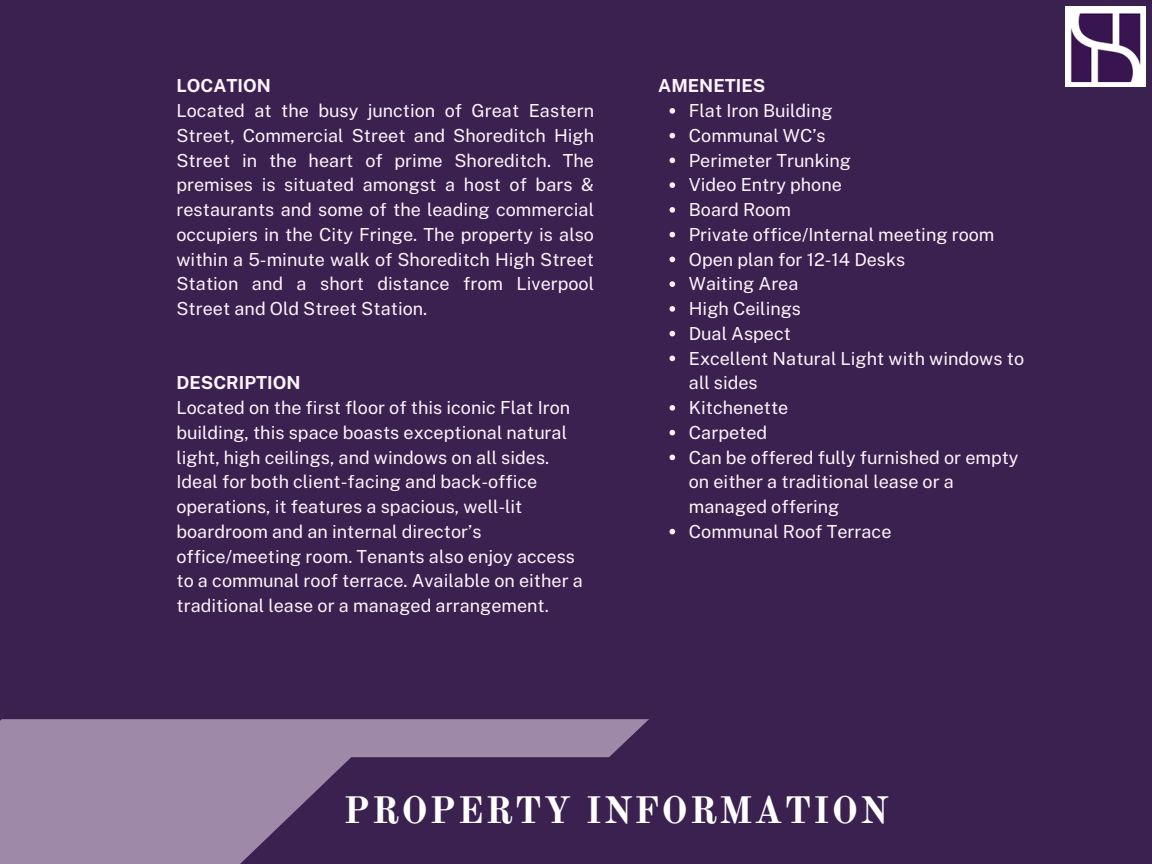
<style>
.page{position:relative;width:1152px;height:864px;background:#3b214f}
.page>*{position:absolute;margin:0;border:0;box-sizing:border-box;transform-origin:0 0}
.t1{font:700 37.5px "Old Standard";letter-spacing:.05em;color:#fff}
.t2{font:18px/24.8px "Public Sans";color:#fef4fe}
.t3{font:700 18px "Public Sans";color:#fef4fe}
</style>
<div class="page">
<svg style="left:670px;top:108px;width:5px;height:6px"></svg>
<svg style="left:670px;top:133px;width:5px;height:5px"></svg>
<svg style="left:670px;top:158px;width:5px;height:5px"></svg>
<svg style="left:670px;top:182px;width:5px;height:6px"></svg>
<svg style="left:670px;top:207px;width:5px;height:6px"></svg>
<svg style="left:670px;top:232px;width:5px;height:5px"></svg>
<svg style="left:670px;top:257px;width:5px;height:5px"></svg>
<svg style="left:670px;top:281px;width:5px;height:6px"></svg>
<svg style="left:670px;top:306px;width:5px;height:6px"></svg>
<svg style="left:670px;top:331px;width:5px;height:5px"></svg>
<svg style="left:670px;top:356px;width:5px;height:5px"></svg>
<svg style="left:670px;top:405px;width:5px;height:6px"></svg>
<svg style="left:670px;top:430px;width:5px;height:5px"></svg>
<svg style="left:670px;top:455px;width:5px;height:5px"></svg>
<svg style="left:670px;top:529px;width:5px;height:5px"></svg>
<img style="left:1066px;top:7px;width:79px;height:80px">
<div style="left:0;top:719px;width:649px;height:145px;background:#9e89a9"></div>
<svg style="left:240px;top:757px;width:409px;height:107px;background:#482f5b"></svg>
<h1 class="t3" style="left:176px;top:75px;width:96px">LOCATION</h1>
<p class="t2" style="left:176px;top:98px;width:419px;text-align:justify">Located at the busy junction of Great Eastern Street, Commercial Street and Shoreditch High Street in the heart of prime Shoreditch. The premises is situated amongst a host of bars &amp; restaurants and some of the leading commercial occupiers in the City Fringe. The property is also within a 5-minute walk of Shoreditch High Street Station and a short distance from Liverpool Street and Old Street Station.</p>
<p class="t3" style="left:176px;top:372px;width:125px">DESCRIPTION</p>
<p class="t2" style="left:176px;top:395px;width:408px">Located on the first floor of this iconic Flat Iron building, this space boasts exceptional natural light, high ceilings, and windows on all sides.<br>Ideal for both client-facing and back-office operations, it features a spacious, well-lit boardroom and an internal director’s office/meeting room. Tenants also enjoy access to a communal roof terrace. Available on either a traditional lease or a managed arrangement.</p>
<p class="t3" style="left:658px;top:75px;width:109px">AMENETIES</p>
<p class="t2" style="left:689px;top:98px;width:145px">Flat Iron Building</p>
<p class="t2" style="left:689px;top:123px;width:138px">Communal WC’s</p>
<p class="t2" style="left:689px;top:148px;width:164px">Perimeter Trunking</p>
<p class="t2" style="left:689px;top:172px;width:155px">Video Entry phone</p>
<p class="t2" style="left:689px;top:197px;width:104px">Board Room</p>
<p class="t2" style="left:689px;top:222px;width:307px">Private office/Internal meeting room</p>
<p class="t2" style="left:689px;top:247px;width:218px">Open plan for 12-14 Desks</p>
<p class="t2" style="left:689px;top:271px;width:111px">Waiting Area</p>
<p class="t2" style="left:689px;top:296px;width:114px">High Ceilings</p>
<p class="t2" style="left:689px;top:321px;width:104px">Dual Aspect</p>
<p class="t2" style="left:689px;top:346px;width:337px">Excellent Natural Light with windows to all sides</p>
<p class="t2" style="left:689px;top:395px;width:101px">Kitchenette</p>
<p class="t2" style="left:689px;top:420px;width:80px">Carpeted</p>
<p class="t2" style="left:689px;top:445px;width:331px">Can be offered fully furnished or empty on either a traditional lease or a managed offering</p>
<p class="t2" style="left:689px;top:519px;width:204px">Communal Roof Terrace</p>
<h2 class="t1" style="left:344px;top:787px;width:547px">PROPERTY INFORMATION</h2>
</div>
